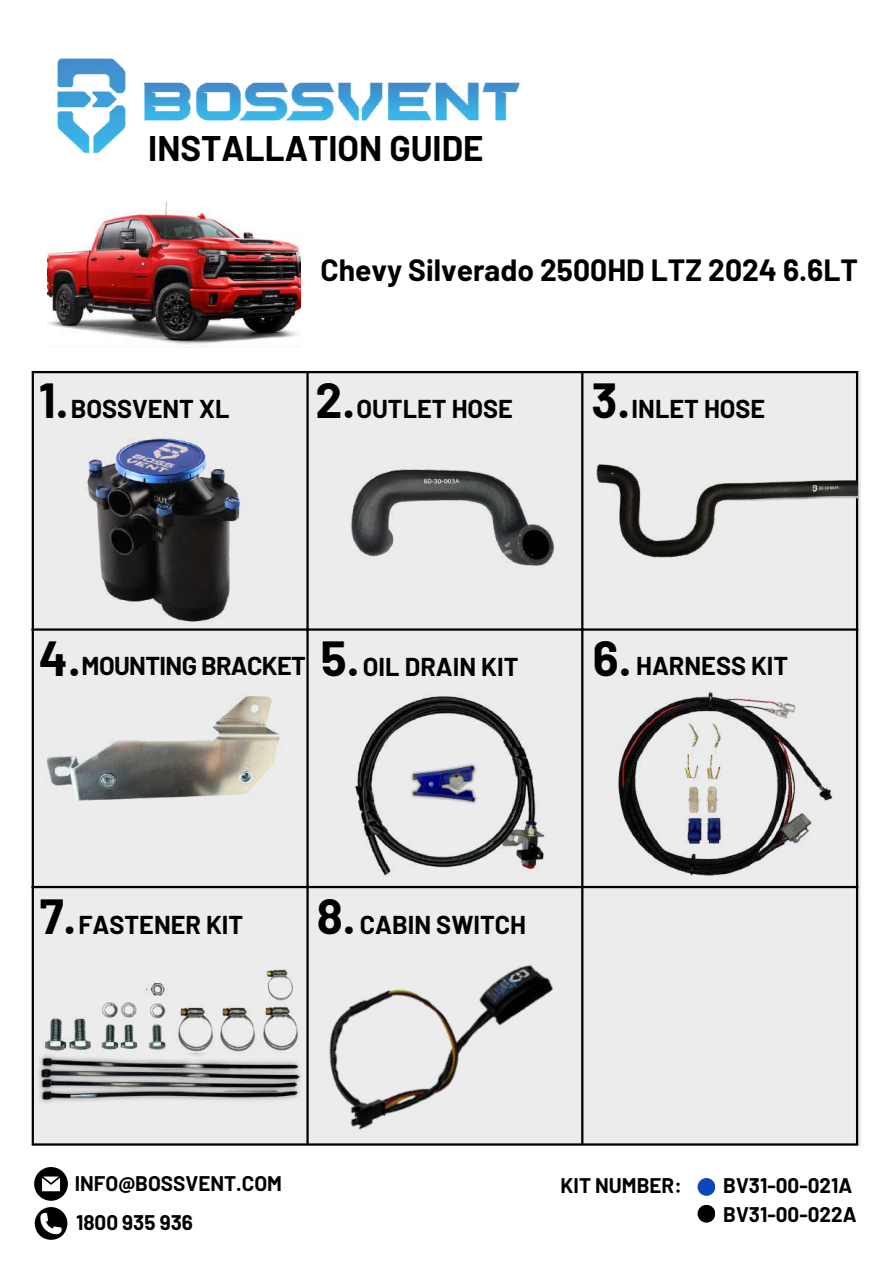
<style>
.page{position:relative;width:894px;height:1264px;background:#fff}
.page>*{position:absolute;margin:0;border:0;box-sizing:border-box;transform-origin:0 0}
.t1{font:700 48.15px "Barlow";color:#000}
.t2{font:700 34.8px "Barlow";color:#000}
.t3{font:700 30px "Barlow";color:#000}
.t4{font:700 25.2px "Barlow";color:#000}
.t5{font:700 25.2px "Barlow";letter-spacing:-.025em;color:#000}
.t6{font:700 20.7px/28.2px "Barlow";color:#000}
.s1{font-size:48.15px}
</style>
<div class="page">
<div style="left:34px;top:371px;width:826px;height:774px;background:#ececec"></div>
<hr style="left:32px;top:373px;width:2px;height:770px;background:#000">
<hr style="left:306px;top:373px;width:2px;height:770px;background:#000">
<hr style="left:581px;top:373px;width:2px;height:770px;background:#000">
<hr style="left:855px;top:373px;width:3px;height:770px;background:#000">
<hr style="left:32px;top:371px;width:826px;height:2px;background:#000">
<hr style="left:32px;top:628px;width:826px;height:2px;background:#000">
<hr style="left:32px;top:885px;width:826px;height:3px;background:#000">
<hr style="left:32px;top:1143px;width:826px;height:2px;background:#000">
<img style="left:82px;top:438px;width:164px;height:191px">
<img style="left:355px;top:696px;width:190px;height:146px">
<img style="left:410px;top:758px;width:68px;height:46px">
<img style="left:611px;top:692px;width:227px;height:197px">
<img style="left:636px;top:717px;width:132px;height:96px">
<img style="left:638px;top:814px;width:132px;height:37px">
<img style="left:247px;top:842px;width:363px;height:304px">
<img style="left:351px;top:469px;width:203px;height:97px">
<img style="left:596px;top:458px;width:261px;height:105px">
<img style="left:33px;top:1053px;width:276px;height:54px">
<img style="left:45px;top:1018px;width:47px;height:34px">
<img style="left:101px;top:1024px;width:37px;height:26px">
<img style="left:148px;top:1024px;width:18px;height:26px">
<img style="left:150px;top:1003px;width:16px;height:16px">
<img style="left:148px;top:982px;width:17px;height:14px">
<img style="left:178px;top:1007px;width:35px;height:45px">
<img style="left:220px;top:1003px;width:38px;height:50px">
<img style="left:260px;top:1003px;width:40px;height:51px">
<img style="left:262px;top:966px;width:36px;height:36px">
<img style="left:102px;top:1002px;width:35px;height:16px">
<img style="left:47px;top:201px;width:254px;height:144px">
<img style="left:57px;top:58px;width:69px;height:96px">
<img style="left:143px;top:81px;width:377px;height:40px">
<svg style="left:34px;top:1167px;width:34px;height:33px"></svg>
<svg style="left:35px;top:1207px;width:32px;height:33px"></svg>
<img style="left:47px;top:696px;width:254px;height:157px">
<div style="left:697px;top:1204px;width:18px;height:18px;background:#000;border-radius:50%"></div>
<div style="left:697px;top:1177px;width:18px;height:18px;background:#0d48bb;border-radius:50%"></div>
<h2 class="t2" style="left:148px;top:126px;width:337px">INSTALLATION GUIDE</h2>
<p class="t3" style="left:320px;top:251px;width:539px">Chevy Silverado 2500HD LTZ 2024 6.6LT</p>
<p class="t4" style="left:39px;top:392px;width:192px"><span class="s1">1.</span>BOSSVENT XL</p>
<p class="t4" style="left:315px;top:392px;width:199px"><span class="s1">2.</span>OUTLET HOSE</p>
<p class="t4" style="left:591px;top:392px;width:175px"><span class="s1">3.</span>INLET HOSE</p>
<h1 class="t1" style="left:39px;top:628px;width:44px">4.</h1>
<h1 class="t1" style="left:320px;top:628px;width:40px">5.</h1>
<p class="t4" style="left:592px;top:649px;width:197px"><span class="s1">6.</span> HARNESS KIT</p>
<p class="t5" style="left:82px;top:649px;width:226px">MOUNTING BRACKET</p>
<p class="t4" style="left:363px;top:650px;width:157px">OIL DRAIN KIT</p>
<h1 class="t1" style="left:40px;top:886px;width:38px">7.</h1>
<h1 class="t1" style="left:316px;top:886px;width:41px">8.</h1>
<p class="t4" style="left:78px;top:908px;width:166px">FASTENER KIT</p>
<p class="t4" style="left:360px;top:908px;width:168px">CABIN SWITCH</p>
<p class="t6" style="left:75px;top:1168px;width:209px">INFO@BOSSVENT.COM</p>
<p class="t6" style="left:76px;top:1207px;width:118px">1800 935 936</p>
<p class="t6" style="left:560px;top:1170px;width:123px">KIT NUMBER:</p>
<p class="t6" style="left:723px;top:1170px;width:135px">BV31-00-021A<br>BV31-00-022A</p>
</div>
